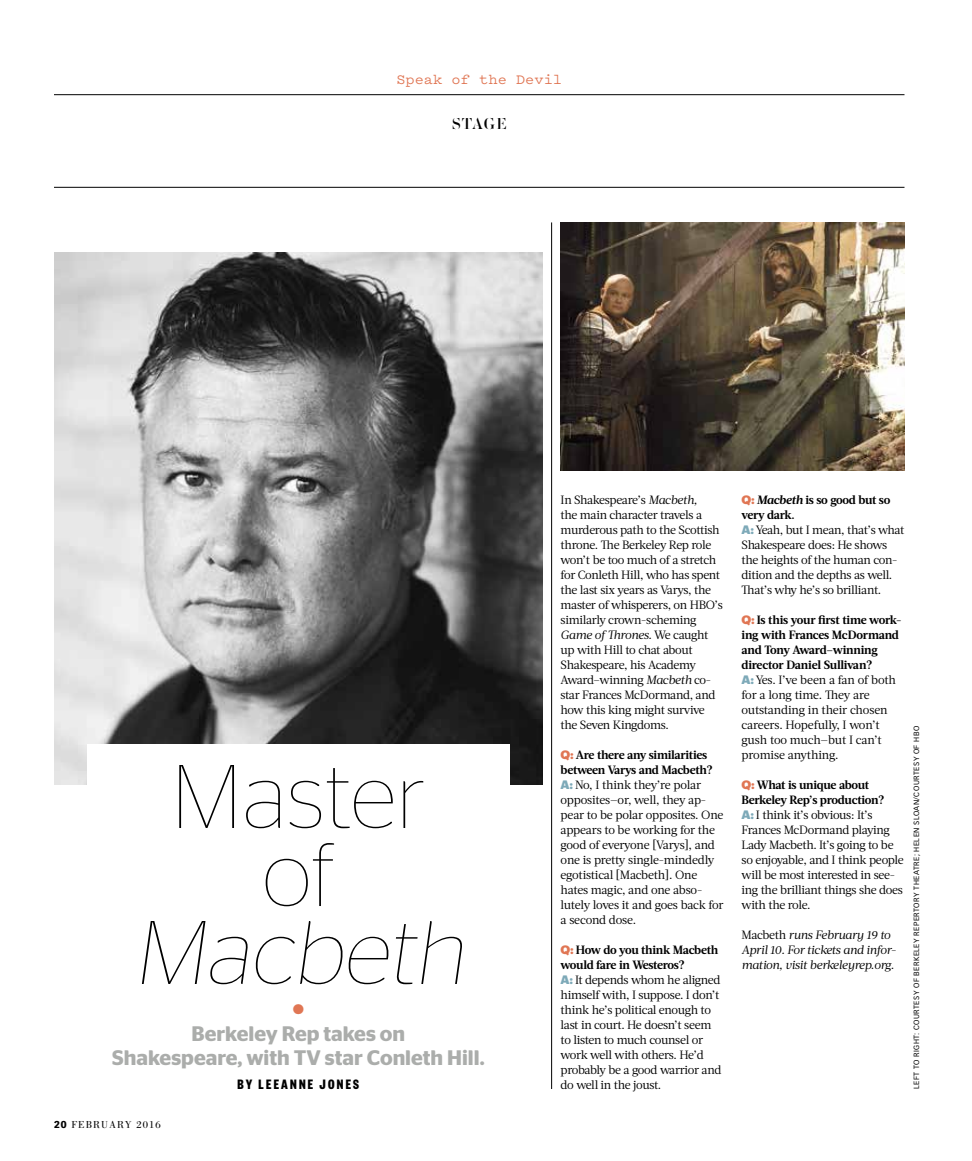
<style>
.page{position:relative;width:972px;height:1161px;background:#fff}
.page>*{position:absolute;margin:0;border:0;box-sizing:border-box;transform-origin:0 0}
.t1{font:100 90px/78px "Stag Sans";color:#000;text-align:center}
.t2{font:500 27px "Pitch";color:#e07654}
.t3{font:600 21px/24px "Stag Sans";color:#abadab;text-align:center}
.t4{font:15.3px "Q Stencil";letter-spacing:.07em;color:#000}
.t5{font:500 15px "Pitch";color:#e07654}
.t6{font:700 15px "Founders Grotesk X Cond";letter-spacing:.15em;color:#000}
.t7{font:12px/15px "Acta";letter-spacing:-.025em;color:#000}
.t8{font:italic 12px/15px "Acta";letter-spacing:-.03em;color:#000}
.t9{font:10.5px "Bodoni Std";letter-spacing:.1em;color:#000}
.t10{font:7.5px "Vectora LT Std";letter-spacing:.065em;color:#000}
.s1{font-family:"Vectora LT Std";font-weight:900;font-size:9.9px}
.s2{font-style:italic}
.s3{font-family:"Graphik";font-weight:900;color:#e07654}
.s4{font-weight:700}
.s5{font-family:"Graphik";font-weight:900;color:#7da9b8}
.s6{font-weight:700;font-style:italic}
.s7{font-style:normal}
</style>
<div class="page">
<hr style="left:54px;top:94px;width:850px;height:1px;background:#000">
<hr style="left:54px;top:187px;width:850px;height:1px;background:#000">
<hr style="left:551px;top:222px;width:1px;height:867px;background:#000">
<img style="left:54px;top:252px;width:489px;height:532px">
<img style="left:561px;top:222px;width:343px;height:248px">
<div style="left:87px;top:744px;width:422px;height:357px;background:#fff"></div>
<p class="t5" style="left:396px;top:69px;width:167px">Speak of the Devil</p>
<p class="t4" style="left:452px;top:113px;width:56px">STAGE</p>
<h1 class="t1" style="left:133px;top:756px;width:346px">Master of<br>Macbeth</h1>
<h2 class="t2" style="left:290px;top:990px;width:18px">•</h2>
<h3 class="t3" style="left:112px;top:1022px;width:374px">Berkeley Rep takes on<br>Shakespeare, with TV star Conleth Hill.</h3>
<p class="t6" style="left:238px;top:1075px;width:123px">BY LEEANNE JONES</p>
<p class="t9" style="left:54px;top:1119px;width:108px"><span class="s1">20</span> FEBRUARY 2016</p>
<p class="t7" style="left:561px;top:492px;width:164px">In Shakespeare’s <span class="s2">Macbeth,<br></span>the main character travels a murderous path to the Scottish throne. The Berkeley Rep role won’t be too much of a stretch for Conleth Hill, who has spent the last six years as Varys, the master of whisperers, on HBO’s similarly crown-scheming<br><span class="s2">Game of Thrones.</span> We caught up with Hill to chat about<br>Shakespeare, his Academy<br>Award–winning <span class="s2">Macbeth</span> co&shy;star Frances McDormand, and how this king might survive the Seven Kingdoms.</p>
<p class="t7" style="left:561px;top:747px;width:164px"><span class="s3">Q:</span> <span class="s4">Are there any similarities between Varys and Macbeth?<br></span><span class="s5">A:</span> No, I think they’re polar opposites—or, well, they ap&shy;pear to be polar opposites. One appears to be working for the good of everyone [Varys], and one is pretty single-mindedly egotistical [Macbeth]. One hates magic, and one abso&shy;lutely loves it and goes back for a second dose.</p>
<p class="t7" style="left:561px;top:942px;width:162px"><span class="s3">Q:</span> <span class="s4">How do you think Macbeth would fare in Westeros?<br></span><span class="s5">A:</span> It depends whom he aligned himself with, I suppose. I don’t think he’s political enough to last in court. He doesn’t seem to listen to much counsel or work well with others. He’d probably be a good warrior and do well in the joust.</p>
<p class="t7" style="left:742px;top:492px;width:164px"><span class="s3">Q:</span> <span class="s6">Macbeth</span> <span class="s4">is so good but so very dark.<br></span><span class="s5">A:</span> Yeah, but I mean, that’s what<br>Shakespeare does: He shows the heights of the human con&shy;dition and the depths as well.<br>That’s why he’s so brilliant.</p>
<p class="t7" style="left:742px;top:612px;width:162px"><span class="s3">Q:</span> <span class="s4">Is this your first time work&shy;ing with Frances McDormand and Tony Award–winning director Daniel Sullivan?<br></span><span class="s5">A:</span> Yes. I’ve been a fan of both for a long time. They are outstanding in their chosen careers. Hopefully, I won’t gush too much—but I can’t promise anything.</p>
<p class="t7" style="left:742px;top:777px;width:164px"><span class="s3">Q:</span> <span class="s4">What is unique about<br>Berkeley Rep’s production?<br></span><span class="s5">A:</span> I think it’s obvious: It’s<br>Frances McDormand playing<br>Lady Macbeth. It’s going to be so enjoyable, and I think people will be most interested in see&shy;ing the brilliant things she does with the role.</p>
<p class="t8" style="left:742px;top:927px;width:156px"><span class="s7">Macbeth</span> runs February 19 to<br>April 10. For tickets and infor&shy;mation, visit berkeleyrep.org.</p>
<p class="t10" style="left:912px;top:1089px;width:364px;rotate:-90deg">left to right: courtesy of Berkeley Repertory Theatre; Helen Sloan/courtesy of HBO</p>
</div>
